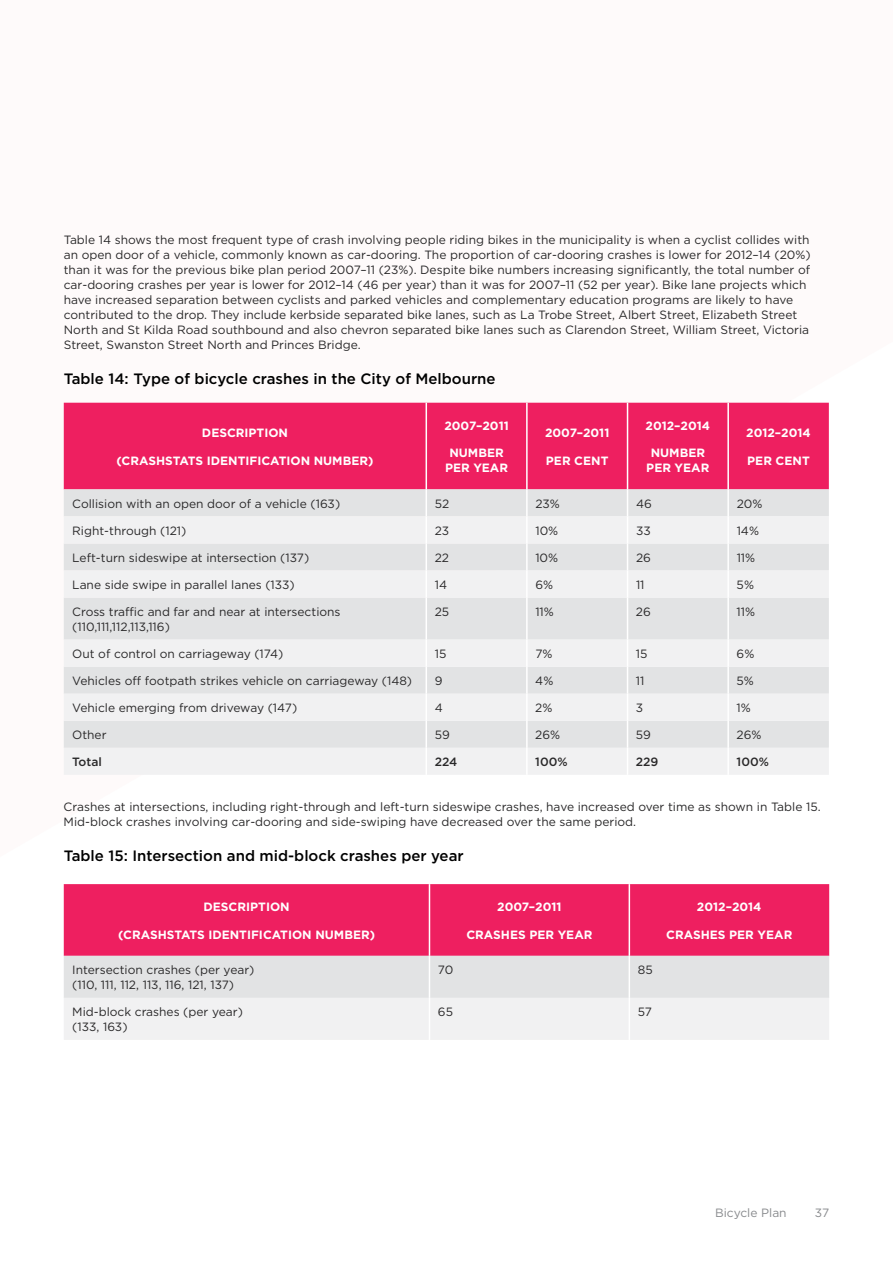
<style>
.page{position:relative;width:893px;height:1263px;background:#fff}
.page>*{position:absolute;margin:0;border:0;box-sizing:border-box;transform-origin:0 0}
.t1{font:500 15px "Gotham";color:#000}
.t2{font:12px/15px "Gotham";color:#292829}
.t3{font:700 12px/15px "Gotham";color:#fff;text-align:center}
.t4{font:500 12px "Gotham";color:#292829}
.t5{font:12px "Gotham";color:#888a8d}
</style>
<div class="page">
<div style="left:64px;top:403px;width:765px;height:86px;background:#ee1f60"></div>
<div style="left:64px;top:489px;width:765px;height:27px;background:#e2e3e4"></div>
<svg style="left:64px;top:516px;width:765px;height:259px;fill:#f1f1f2"></svg>
<hr style="left:526px;top:489px;width:2px;height:27px;background:#fff">
<hr style="left:727px;top:489px;width:2px;height:27px;background:#fff">
<hr style="left:526px;top:516px;width:2px;height:27px;background:#fff">
<hr style="left:727px;top:516px;width:2px;height:27px;background:#fff">
<hr style="left:526px;top:543px;width:2px;height:27px;background:#fff">
<hr style="left:727px;top:543px;width:2px;height:27px;background:#fff">
<svg style="left:426px;top:489px;width:1px;height:109px"></svg>
<hr style="left:526px;top:570px;width:2px;height:28px;background:#fff">
<svg style="left:627px;top:489px;width:1px;height:109px"></svg>
<hr style="left:727px;top:570px;width:2px;height:28px;background:#fff">
<hr style="left:426px;top:598px;width:1px;height:42px;background:#fff">
<hr style="left:526px;top:598px;width:2px;height:42px;background:#fff">
<hr style="left:627px;top:598px;width:1px;height:42px;background:#fff">
<hr style="left:727px;top:598px;width:2px;height:42px;background:#fff">
<hr style="left:526px;top:640px;width:2px;height:27px;background:#fff">
<hr style="left:727px;top:640px;width:2px;height:27px;background:#fff">
<hr style="left:526px;top:667px;width:2px;height:27px;background:#fff">
<hr style="left:727px;top:667px;width:2px;height:27px;background:#fff">
<hr style="left:526px;top:694px;width:2px;height:27px;background:#fff">
<hr style="left:727px;top:694px;width:2px;height:27px;background:#fff">
<hr style="left:526px;top:721px;width:2px;height:27px;background:#fff">
<hr style="left:727px;top:721px;width:2px;height:27px;background:#fff">
<svg style="left:426px;top:640px;width:1px;height:135px"></svg>
<hr style="left:526px;top:748px;width:2px;height:27px;background:#fff">
<svg style="left:627px;top:640px;width:1px;height:135px"></svg>
<hr style="left:727px;top:748px;width:2px;height:27px;background:#fff">
<hr style="left:426px;top:403px;width:1px;height:86px;background:#fff">
<hr style="left:526px;top:403px;width:2px;height:86px;background:#fff">
<hr style="left:627px;top:403px;width:1px;height:86px;background:#fff">
<hr style="left:727px;top:403px;width:2px;height:86px;background:#fff">
<div style="left:64px;top:884px;width:765px;height:72px;background:#ee1f60"></div>
<svg style="left:64px;top:956px;width:765px;height:84px"></svg>
<hr style="left:429px;top:956px;width:1px;height:42px;background:#fff">
<hr style="left:629px;top:956px;width:1px;height:42px;background:#fff">
<hr style="left:429px;top:998px;width:1px;height:42px;background:#fff">
<hr style="left:629px;top:998px;width:1px;height:42px;background:#fff">
<hr style="left:429px;top:884px;width:1px;height:72px;background:#fff">
<hr style="left:629px;top:884px;width:1px;height:72px;background:#fff">
<p class="t2" style="left:64px;top:232px;width:748px">Table 14 shows the most frequent type of crash involving people riding bikes in the municipality is when a cyclist collides with an open door of a vehicle, commonly known as car-dooring. The proportion of car-dooring crashes is lower for 2012–14 (20%) than it was for the previous bike plan period 2007–11 (23%). Despite bike numbers increasing significantly, the total number of car-dooring crashes per year is lower for 2012–14 (46 per year) than it was for 2007–11 (52 per year). Bike lane projects which have increased separation between cyclists and parked vehicles and complementary education programs are likely to have contributed to the drop. They include kerbside separated bike lanes, such as La Trobe Street, Albert Street, Elizabeth Street North and St Kilda Road southbound and also chevron separated bike lanes such as Clarendon Street, William Street, Victoria Street, Swanston Street North and Princes Bridge.</p>
<p class="t1" style="left:64px;top:370px;width:433px">Table 14: Type of bicycle crashes in the City of Melbourne</p>
<p class="t3" style="left:202px;top:425px;width:88px">DESCRIPTION</p>
<p class="t3" style="left:117px;top:453px;width:258px">(CRASHSTATS IDENTIFICATION NUMBER)</p>
<p class="t3" style="left:444px;top:418px;width:66px">2007–2011</p>
<p class="t3" style="left:445px;top:445px;width:65px">NUMBER<br>PER YEAR</p>
<p class="t3" style="left:545px;top:425px;width:66px">2007–2011</p>
<p class="t3" style="left:546px;top:453px;width:64px">PER CENT</p>
<p class="t3" style="left:646px;top:418px;width:66px">2012–2014</p>
<p class="t3" style="left:646px;top:445px;width:65px">NUMBER<br>PER YEAR</p>
<p class="t3" style="left:746px;top:425px;width:66px">2012–2014</p>
<p class="t3" style="left:747px;top:453px;width:64px">PER CENT</p>
<p class="t2" style="left:72px;top:496px;width:269px">Collision with an open door of a vehicle (163)</p>
<p class="t2" style="left:435px;top:496px;width:16px">52</p>
<p class="t2" style="left:535px;top:496px;width:26px">23%</p>
<p class="t2" style="left:636px;top:496px;width:17px">46</p>
<p class="t2" style="left:737px;top:496px;width:27px">20%</p>
<p class="t2" style="left:72px;top:523px;width:116px">Right-through (121)</p>
<p class="t2" style="left:435px;top:523px;width:16px">23</p>
<p class="t2" style="left:535px;top:523px;width:24px">10%</p>
<p class="t2" style="left:636px;top:523px;width:16px">33</p>
<p class="t2" style="left:737px;top:523px;width:24px">14%</p>
<p class="t2" style="left:72px;top:550px;width:238px">Left-turn sideswipe at intersection (137)</p>
<p class="t2" style="left:435px;top:550px;width:16px">22</p>
<p class="t2" style="left:535px;top:550px;width:24px">10%</p>
<p class="t2" style="left:636px;top:550px;width:16px">26</p>
<p class="t2" style="left:737px;top:550px;width:20px">11%</p>
<p class="t2" style="left:72px;top:577px;width:224px">Lane side swipe in parallel lanes (133)</p>
<p class="t2" style="left:435px;top:577px;width:14px">14</p>
<p class="t2" style="left:535px;top:577px;width:19px">6%</p>
<p class="t2" style="left:636px;top:577px;width:10px">11</p>
<p class="t2" style="left:737px;top:577px;width:19px">5%</p>
<p class="t2" style="left:72px;top:604px;width:270px">Cross traffic and far and near at intersections (110,111,112,113,116)</p>
<p class="t2" style="left:435px;top:604px;width:16px">25</p>
<p class="t2" style="left:535px;top:604px;width:20px">11%</p>
<p class="t2" style="left:636px;top:604px;width:16px">26</p>
<p class="t2" style="left:737px;top:604px;width:20px">11%</p>
<p class="t2" style="left:72px;top:646px;width:213px">Out of control on carriageway (174)</p>
<p class="t2" style="left:435px;top:646px;width:13px">15</p>
<p class="t2" style="left:535px;top:646px;width:19px">7%</p>
<p class="t2" style="left:636px;top:646px;width:13px">15</p>
<p class="t2" style="left:737px;top:646px;width:19px">6%</p>
<p class="t2" style="left:72px;top:673px;width:341px">Vehicles off footpath strikes vehicle on carriageway (148)</p>
<p class="t2" style="left:435px;top:673px;width:9px">9</p>
<p class="t2" style="left:535px;top:673px;width:20px">4%</p>
<p class="t2" style="left:636px;top:673px;width:10px">11</p>
<p class="t2" style="left:737px;top:673px;width:19px">5%</p>
<p class="t2" style="left:72px;top:700px;width:227px">Vehicle emerging from driveway (147)</p>
<p class="t2" style="left:435px;top:700px;width:10px">4</p>
<p class="t2" style="left:535px;top:700px;width:19px">2%</p>
<p class="t2" style="left:636px;top:700px;width:9px">3</p>
<p class="t2" style="left:737px;top:700px;width:16px">1%</p>
<p class="t2" style="left:72px;top:727px;width:36px">Other</p>
<p class="t2" style="left:435px;top:727px;width:17px">59</p>
<p class="t2" style="left:535px;top:727px;width:26px">26%</p>
<p class="t2" style="left:636px;top:727px;width:17px">59</p>
<p class="t2" style="left:737px;top:727px;width:26px">26%</p>
<p class="t4" style="left:72px;top:755px;width:31px">Total</p>
<p class="t4" style="left:435px;top:755px;width:24px">224</p>
<p class="t4" style="left:535px;top:755px;width:34px">100%</p>
<p class="t4" style="left:636px;top:755px;width:24px">229</p>
<p class="t4" style="left:737px;top:755px;width:34px">100%</p>
<p class="t2" style="left:64px;top:799px;width:758px">Crashes at intersections, including right-through and left-turn sideswipe crashes, have increased over time as shown in Table 15.<br>Mid-block crashes involving car-dooring and side-swiping have decreased over the same period.</p>
<p class="t1" style="left:64px;top:847px;width:401px">Table 15: Intersection and mid-block crashes per year</p>
<p class="t3" style="left:204px;top:899px;width:88px">DESCRIPTION</p>
<p class="t3" style="left:118px;top:927px;width:258px">(CRASHSTATS IDENTIFICATION NUMBER)</p>
<p class="t3" style="left:497px;top:899px;width:66px">2007–2011</p>
<p class="t3" style="left:466px;top:927px;width:128px">CRASHES PER YEAR</p>
<p class="t3" style="left:697px;top:899px;width:66px">2012–2014</p>
<p class="t3" style="left:666px;top:927px;width:128px">CRASHES PER YEAR</p>
<p class="t2" style="left:72px;top:962px;width:184px">Intersection crashes (per year) (110, 111, 112, 113, 116, 121, 137)</p>
<p class="t2" style="left:438px;top:962px;width:17px">70</p>
<p class="t2" style="left:638px;top:962px;width:16px">85</p>
<p class="t2" style="left:72px;top:1004px;width:172px">Mid-block crashes (per year) (133, 163)</p>
<p class="t2" style="left:438px;top:1004px;width:17px">65</p>
<p class="t2" style="left:638px;top:1004px;width:16px">57</p>
<p class="t5" style="left:715px;top:1206px;width:73px">Bicycle Plan</p>
<p class="t5" style="left:815px;top:1206px;width:16px">37</p>
</div>
